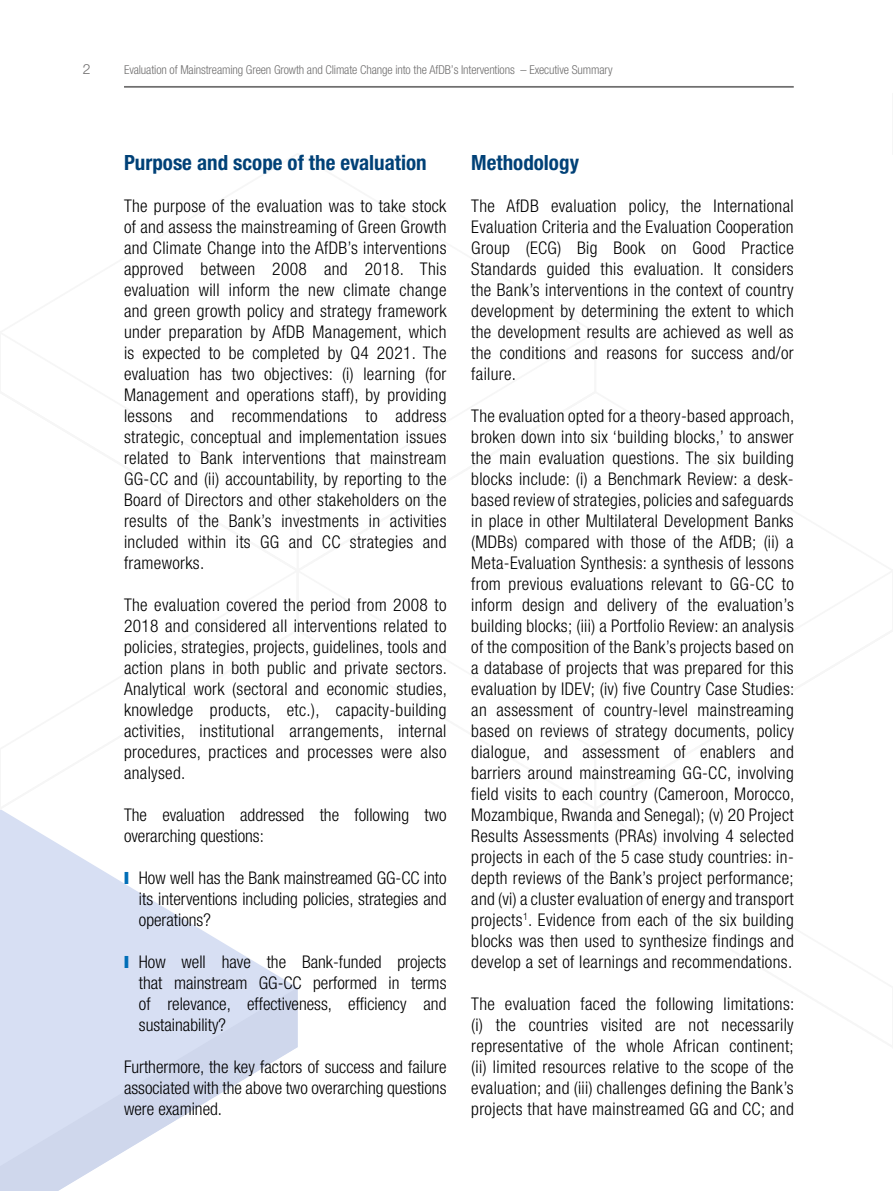
<style>
.page{position:relative;width:893px;height:1191px;background:#fff}
.page>*{position:absolute;margin:0;border:0;box-sizing:border-box;transform-origin:0 0}
.t1{font:700 condensed 21px "Helvetica Neue LT Std";color:#004177}
.t2{font:300 condensed 17.5px/21px "Helvetica Neue LT Std";letter-spacing:.02em;color:#000;text-align:justify}
.t3{font:300 condensed 17.5px/21px "Helvetica Neue LT Std";color:#000}
.t4{font:300 14px "Helvetica Neue LT Std";color:#706f6f}
.t5{font:300 condensed 12.25px "Helvetica Neue LT Std";letter-spacing:-.01em;color:#706f6f}
.s1{color:#006eb7}
</style>
<div class="page">
<svg style="left:0;top:811px;width:296px;height:176px;fill:#d7dff3"></svg>
<svg style="left:0;top:987px;width:298px;height:204px;fill:#d7dff3"></svg>
<svg style="left:0;top:1158px;width:1px;height:33px"></svg>
<hr style="left:124px;top:86px;width:670px;height:2px;background:#706f6f">
<p class="t4" style="left:83px;top:61px;width:9px">2</p>
<p class="t5" style="left:124px;top:63px;width:490px">Evaluation of Mainstreaming Green Growth and Climate Change into the AfDB’s Interventions – Executive Summary</p>
<p class="t1" style="left:124px;top:150px;width:304px">Purpose and scope of the evaluation</p>
<p class="t2" style="left:124px;top:195px;width:324px">The purpose of the evaluation was to take stock of and assess the mainstreaming of Green Growth and Climate Change into the AfDB’s interventions approved between 2008 and 2018. This evaluation will inform the new climate change and green growth policy and strategy framework under preparation by AfDB Management, which is expected to be completed by Q4 2021. The evaluation has two objectives: (i) learning (for Management and operations staff), by providing lessons and recommendations to address strategic, conceptual and implementation issues related to Bank interventions that mainstream GG-CC and (ii) accountability, by reporting to the Board of Directors and other stakeholders on the results of the Bank’s investments in activities included within its GG and CC strategies and frameworks.</p>
<p class="t2" style="left:124px;top:594px;width:325px">The evaluation covered the period from 2008 to 2018 and considered all interventions related to policies, strategies, projects, guidelines, tools and action plans in both public and private sectors.<br>Analytical work (sectoral and economic studies, knowledge products, etc.), capacity-building activities, institutional arrangements, internal procedures, practices and processes were also analysed.</p>
<p class="t3" style="left:124px;top:804px;width:324px">The evaluation addressed the following two overarching questions:</p>
<p class="t2" style="left:139px;top:867px;width:309px;text-indent:-15px"><span class="s1">❙</span> How well has the Bank mainstreamed GG-CC into its interventions including policies, strategies and operations?</p>
<p class="t2" style="left:139px;top:951px;width:309px;text-indent:-15px"><span class="s1">❙</span> How well have the Bank-funded projects that mainstream GG-CC performed in terms of relevance, effectiveness, efficiency and sustainability?</p>
<p class="t2" style="left:124px;top:1056px;width:324px">Furthermore, the key factors of success and failure associated with the above two overarching questions were examined.</p>
<p class="t1" style="left:471px;top:150px;width:109px">Methodology</p>
<p class="t2" style="left:471px;top:195px;width:324px">The AfDB evaluation policy, the International Evaluation Criteria and the Evaluation Cooperation Group (ECG) Big Book on Good Practice Standards guided this evaluation. It considers the Bank’s interventions in the context of country development by determining the extent to which the development results are achieved as well as the conditions and reasons for success and/or failure.</p>
<p class="t2" style="left:471px;top:405px;width:325px">The evaluation opted for a theory-based approach, broken down into six ‘building blocks,’ to answer the main evaluation questions. The six building blocks include: (i) a Benchmark Review: a desk&shy;based review of strategies, policies and safeguards in place in other Multilateral Development Banks (MDBs) compared with those of the AfDB; (ii) a Meta-Evaluation Synthesis: a synthesis of lessons from previous evaluations relevant to GG-CC to inform design and delivery of the evaluation’s building blocks; (iii) a Portfolio Review: an analysis of the composition of the Bank’s projects based on a database of projects that was prepared for this evaluation by IDEV; (iv) five Country Case Studies: an assessment of country-level mainstreaming based on reviews of strategy documents, policy dialogue, and assessment of enablers and barriers around mainstreaming GG-CC, involving field visits to each country (Cameroon, Morocco, Mozambique, Rwanda and Senegal); (v) 20 Project Results Assessments (PRAs) involving 4 selected projects in each of the 5 case study countries: in&shy;depth reviews of the Bank’s project performance; and (vi) a cluster evaluation of energy and transport projects<sup>1</sup>. Evidence from each of the six building blocks was then used to synthesize findings and develop a set of learnings and recommendations.</p>
<p class="t2" style="left:471px;top:993px;width:325px">The evaluation faced the following limitations: (i) the countries visited are not necessarily representative of the whole African continent; (ii) limited resources relative to the scope of the evaluation; and (iii) challenges defining the Bank’s projects that have mainstreamed GG and CC; and</p>
</div>
